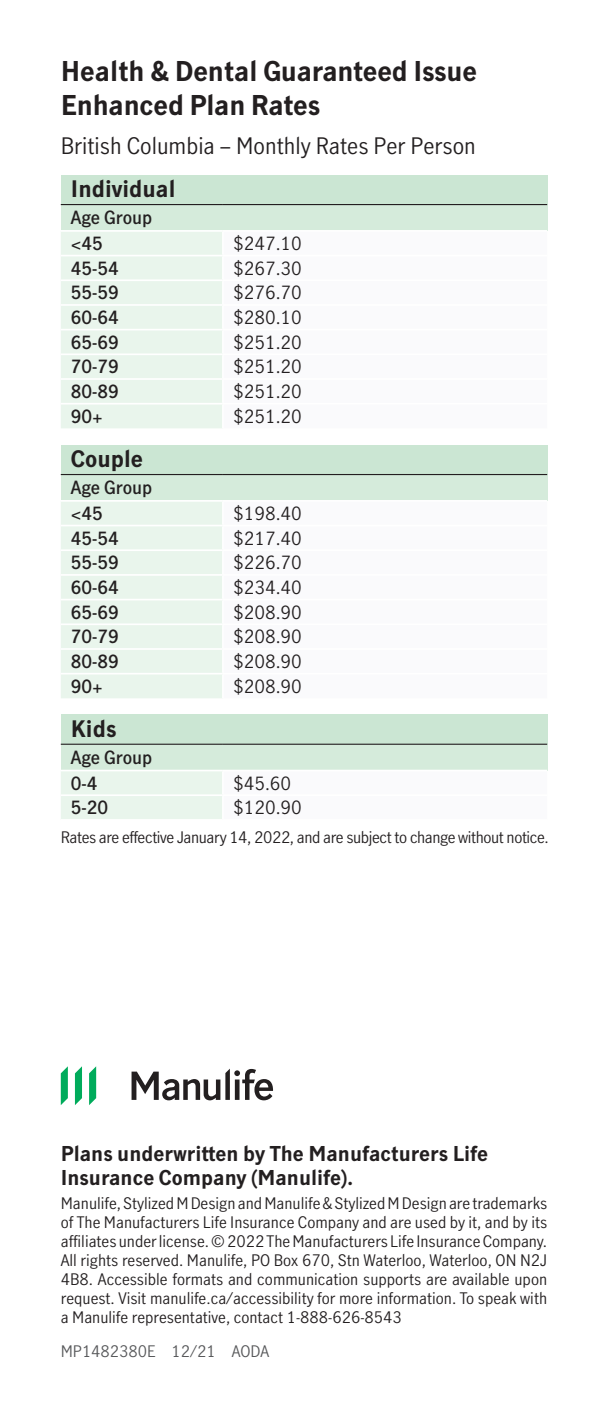
<style>
.page{position:relative;width:608px;height:1418px;background:#fff}
.page>*{position:absolute;margin:0;border:0;box-sizing:border-box;transform-origin:0 0}
.Headline_8__subhead{font:700 27px/33.8px "Manulife JH Sans Optimized";letter-spacing:-.01em;color:#231f20}
.t1{font:22.5px "Manulife JH Sans Optimized";color:#231f20}
.Headline_8__subhead-2{font:700 22.5px "Manulife JH Sans Optimized";color:#231f20}
.Caption_2_-_9_11{font:700 20.25px/24.8px "Manulife JH Sans Optimized";color:#231f20}
.Body_-_8_13_5_copy{font:18px "Manulife JH Sans Optimized";color:#231f20}
.Body_-_8_13_5_copy-2{font:600 18px "Manulife JH Sans Optimized";color:#231f20}
.Body__subhead_2{font:600 18px "Manulife JH Sans Optimized";color:#231f20}
.Caption_-_7_8_5{font:15.75px/19.1px "Manulife JH Sans Optimized";letter-spacing:-.025em;color:#231f20;text-align:justify}
.Job_code_date_-_7_10{font:15.75px "Manulife JH Sans Optimized";color:#57585a}
</style>
<div class="page">
<div style="left:61px;top:175px;width:486px;height:29px;background:#cbe6d3"></div>
<div style="left:61px;top:205px;width:486px;height:26px;background:#d5ebdb"></div>
<div style="left:61px;top:232px;width:161px;height:196px;background:#e9f5ec"></div>
<hr style="left:61px;top:204px;width:162px;height:1px;background:#231f20">
<hr style="left:223px;top:204px;width:324px;height:1px;background:#231f20">
<hr style="left:61px;top:230px;width:162px;height:2px;background:#fff">
<hr style="left:223px;top:230px;width:324px;height:2px;background:#fff">
<hr style="left:61px;top:255px;width:162px;height:1px;background:#fff">
<hr style="left:61px;top:279px;width:162px;height:2px;background:#fff">
<hr style="left:61px;top:304px;width:162px;height:2px;background:#fff">
<hr style="left:61px;top:329px;width:162px;height:1px;background:#fff">
<hr style="left:61px;top:353px;width:162px;height:2px;background:#fff">
<hr style="left:61px;top:378px;width:162px;height:2px;background:#fff">
<hr style="left:61px;top:403px;width:162px;height:1px;background:#fff">
<div style="left:61px;top:445px;width:486px;height:29px;background:#cbe6d3"></div>
<div style="left:61px;top:474px;width:486px;height:27px;background:#d5ebdb"></div>
<div style="left:61px;top:502px;width:161px;height:196px;background:#e9f5ec"></div>
<hr style="left:61px;top:474px;width:162px;height:1px;background:#231f20">
<hr style="left:223px;top:474px;width:324px;height:1px;background:#231f20">
<hr style="left:61px;top:500px;width:162px;height:2px;background:#fff">
<hr style="left:223px;top:500px;width:324px;height:2px;background:#fff">
<hr style="left:61px;top:525px;width:162px;height:1px;background:#fff">
<hr style="left:61px;top:549px;width:162px;height:2px;background:#fff">
<hr style="left:61px;top:574px;width:162px;height:2px;background:#fff">
<hr style="left:61px;top:599px;width:162px;height:1px;background:#fff">
<hr style="left:61px;top:623px;width:162px;height:2px;background:#fff">
<hr style="left:61px;top:648px;width:162px;height:2px;background:#fff">
<hr style="left:61px;top:673px;width:162px;height:1px;background:#fff">
<div style="left:61px;top:714px;width:486px;height:30px;background:#cbe6d3"></div>
<div style="left:61px;top:744px;width:486px;height:26px;background:#d5ebdb"></div>
<div style="left:61px;top:771px;width:161px;height:48px;background:#e9f5ec"></div>
<hr style="left:61px;top:743px;width:162px;height:2px;background:#231f20">
<hr style="left:223px;top:743px;width:324px;height:2px;background:#231f20">
<hr style="left:61px;top:769px;width:162px;height:2px;background:#fff">
<hr style="left:223px;top:769px;width:324px;height:2px;background:#fff">
<hr style="left:61px;top:794px;width:162px;height:2px;background:#fff">
<svg style="left:131px;top:1068px;width:142px;height:32px"></svg>
<svg style="left:89px;top:1066px;width:7px;height:39px"></svg>
<svg style="left:75px;top:1066px;width:7px;height:39px"></svg>
<svg style="left:61px;top:1066px;width:7px;height:39px"></svg>
<h1 class="Headline_8__subhead" style="left:61px;top:53px;width:417px">Health &amp; Dental Guaranteed Issue<br>Enhanced Plan Rates</h1>
<h2 class="t1" style="left:61px;top:130px;width:416px">British Columbia – Monthly Rates Per Person</h2>
<h1 class="Headline_8__subhead-2" style="left:71px;top:173px;width:106px">Individual</h1>
<p class="Body__subhead_2" style="left:71px;top:205px;width:83px">Age Group</p>
<p class="Body_-_8_13_5_copy-2" style="left:71px;top:231px;width:33px">&lt;45</p>
<p class="Body_-_8_13_5_copy" style="left:233px;top:231px;width:70px">$247.10</p>
<p class="Body_-_8_13_5_copy-2" style="left:71px;top:256px;width:49px">45-54</p>
<p class="Body_-_8_13_5_copy" style="left:233px;top:256px;width:70px">$267.30</p>
<p class="Body_-_8_13_5_copy-2" style="left:71px;top:280px;width:49px">55-59</p>
<p class="Body_-_8_13_5_copy" style="left:233px;top:280px;width:70px">$276.70</p>
<p class="Body_-_8_13_5_copy-2" style="left:71px;top:305px;width:49px">60-64</p>
<p class="Body_-_8_13_5_copy" style="left:233px;top:305px;width:70px">$280.10</p>
<p class="Body_-_8_13_5_copy-2" style="left:71px;top:330px;width:49px">65-69</p>
<p class="Body_-_8_13_5_copy" style="left:233px;top:330px;width:70px">$251.20</p>
<p class="Body_-_8_13_5_copy-2" style="left:71px;top:354px;width:49px">70-79</p>
<p class="Body_-_8_13_5_copy" style="left:233px;top:354px;width:70px">$251.20</p>
<p class="Body_-_8_13_5_copy-2" style="left:71px;top:379px;width:49px">80-89</p>
<p class="Body_-_8_13_5_copy" style="left:233px;top:379px;width:70px">$251.20</p>
<p class="Body_-_8_13_5_copy-2" style="left:71px;top:404px;width:33px">90+</p>
<p class="Body_-_8_13_5_copy" style="left:233px;top:404px;width:70px">$251.20</p>
<h1 class="Headline_8__subhead-2" style="left:71px;top:443px;width:74px">Couple</h1>
<p class="Body__subhead_2" style="left:71px;top:475px;width:83px">Age Group</p>
<p class="Body_-_8_13_5_copy-2" style="left:71px;top:501px;width:33px">&lt;45</p>
<p class="Body_-_8_13_5_copy" style="left:233px;top:501px;width:70px">$198.40</p>
<p class="Body_-_8_13_5_copy-2" style="left:71px;top:525px;width:49px">45-54</p>
<p class="Body_-_8_13_5_copy" style="left:233px;top:525px;width:70px">$217.40</p>
<p class="Body_-_8_13_5_copy-2" style="left:71px;top:550px;width:49px">55-59</p>
<p class="Body_-_8_13_5_copy" style="left:233px;top:550px;width:70px">$226.70</p>
<p class="Body_-_8_13_5_copy-2" style="left:71px;top:575px;width:49px">60-64</p>
<p class="Body_-_8_13_5_copy" style="left:233px;top:575px;width:70px">$234.40</p>
<p class="Body_-_8_13_5_copy-2" style="left:71px;top:599px;width:49px">65-69</p>
<p class="Body_-_8_13_5_copy" style="left:233px;top:600px;width:70px">$208.90</p>
<p class="Body_-_8_13_5_copy-2" style="left:71px;top:624px;width:49px">70-79</p>
<p class="Body_-_8_13_5_copy" style="left:233px;top:624px;width:70px">$208.90</p>
<p class="Body_-_8_13_5_copy-2" style="left:71px;top:649px;width:49px">80-89</p>
<p class="Body_-_8_13_5_copy" style="left:233px;top:649px;width:70px">$208.90</p>
<p class="Body_-_8_13_5_copy-2" style="left:71px;top:673px;width:33px">90+</p>
<p class="Body_-_8_13_5_copy" style="left:233px;top:674px;width:70px">$208.90</p>
<h1 class="Headline_8__subhead-2" style="left:71px;top:712px;width:47px">Kids</h1>
<p class="Body__subhead_2" style="left:71px;top:745px;width:83px">Age Group</p>
<p class="Body_-_8_13_5_copy-2" style="left:71px;top:770px;width:28px">0-4</p>
<p class="Body_-_8_13_5_copy" style="left:233px;top:770px;width:60px">$45.60</p>
<p class="Body_-_8_13_5_copy-2" style="left:71px;top:795px;width:39px">5-20</p>
<p class="Body_-_8_13_5_copy" style="left:233px;top:795px;width:70px">$120.90</p>
<p class="Caption_-_7_8_5" style="left:61px;top:826px;width:489px">Rates are effective January 14, 2022, and are subject to change without notice.</p>
<p class="Caption_2_-_9_11" style="left:61px;top:1140px;width:429px">Plans underwritten by The Manufacturers Life<br>Insurance Company (Manulife).</p>
<p class="Caption_-_7_8_5" style="left:61px;top:1192px;width:488px">Manulife, Stylized M Design and Manulife &amp; Stylized M Design are trademarks of The Manufacturers Life Insurance Company and are used by it, and by its affiliates under license. © 2022 The Manufacturers Life Insurance Company.<br>All rights reserved. Manulife, PO Box 670, Stn Waterloo, Waterloo, ON N2J 4B8. Accessible formats and communication supports are available upon request. Visit manulife.ca/accessibility for more information. To speak with a Manulife representative, contact 1‑888‑626-8543</p>
<p class="Job_code_date_-_7_10" style="left:61px;top:1340px;width:210px">MP1482380E 12/21 AODA</p>
</div>
